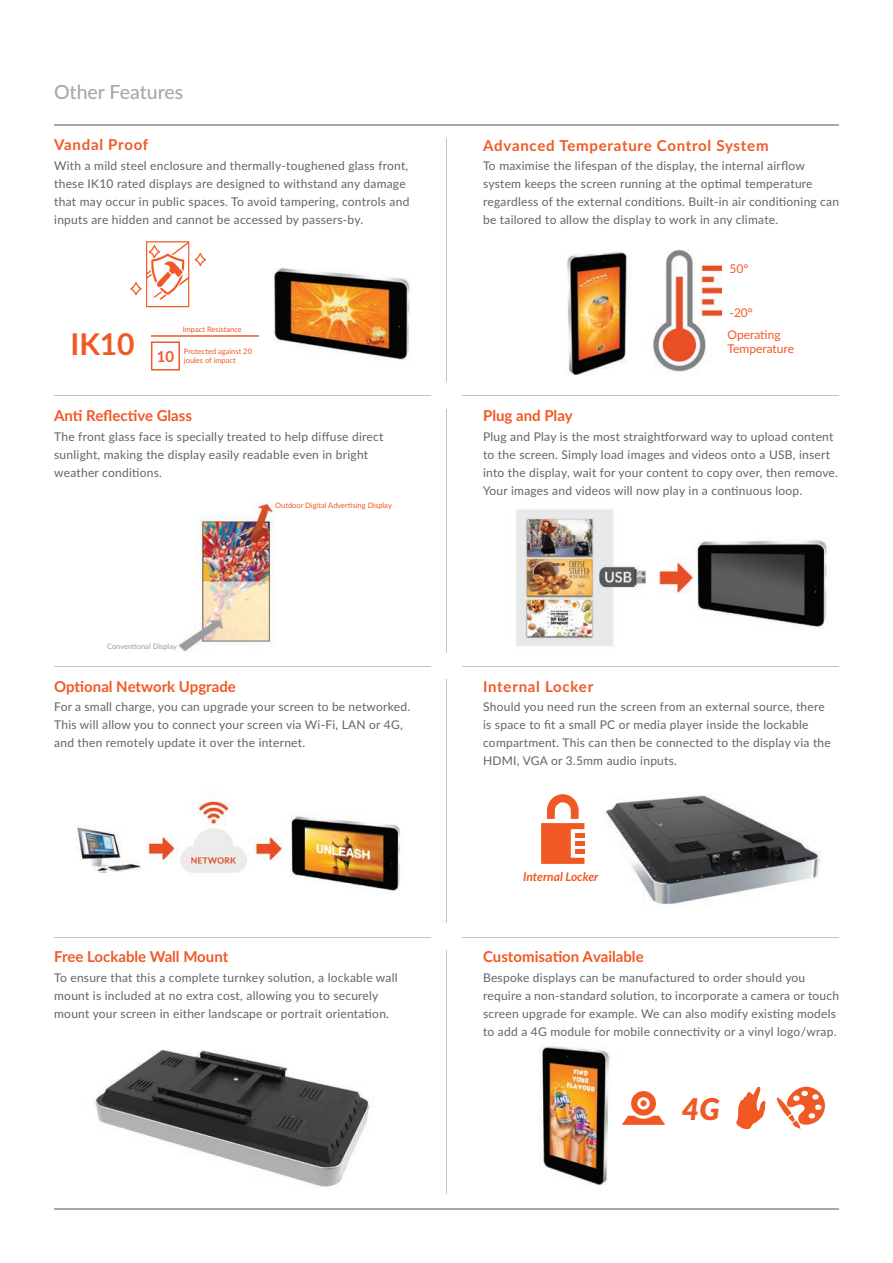
<style>
.page{position:relative;width:893px;height:1263px;background:#fff}
.page>*{position:absolute;margin:0;border:0;box-sizing:border-box;transform-origin:0 0}
.t1{font:700 30px "Lato";color:#f15924}
.t2{font:italic 900 30px "Lato";color:#f15924}
.t3{font:500 19.5px "Lato";color:#a6a8aa}
.t4{font:700 15px "Lato";color:#f15924}
.t5{font:700 15px "Lato";letter-spacing:.05em;color:#f15924}
.t6{font:12px/18px "Lato";letter-spacing:.02em;color:#646464}
.t7{font:12px/21.8px "Lato";color:#f15924}
.t8{font:italic 700 12px "Lato";color:#f15924}
.t9{font:7.5px/9px "Lato";color:#f15924}
.t10{font:7.5px "Lato";color:#9b9c9f}
</style>
<div class="page">
<img style="left:178px;top:502px;width:97px;height:150px">
<img style="left:273px;top:267px;width:138px;height:93px">
<img style="left:653px;top:249px;width:69px;height:124px">
<img style="left:567px;top:251px;width:62px;height:124px">
<hr style="left:54px;top:124px;width:785px;height:2px;background:#a6a8aa">
<hr style="left:54px;top:1208px;width:785px;height:1px;background:#a6a8aa">
<img style="left:584px;top:794px;width:237px;height:112px">
<img style="left:516px;top:509px;width:311px;height:138px">
<hr style="left:54px;top:666px;width:377px;height:1px;background:#c4c3c3">
<hr style="left:54px;top:395px;width:377px;height:1px;background:#c4c3c3">
<hr style="left:462px;top:666px;width:377px;height:1px;background:#c4c3c3">
<hr style="left:462px;top:395px;width:377px;height:1px;background:#c4c3c3">
<hr style="left:446px;top:139px;width:1px;height:243px;background:#c4c3c3">
<hr style="left:446px;top:409px;width:1px;height:244px;background:#c4c3c3">
<hr style="left:446px;top:680px;width:1px;height:243px;background:#c4c3c3">
<img style="left:539px;top:1046px;width:71px;height:139px">
<hr style="left:54px;top:937px;width:377px;height:1px;background:#c4c3c3">
<hr style="left:462px;top:937px;width:377px;height:1px;background:#c4c3c3">
<img style="left:77px;top:801px;width:323px;height:90px">
<svg style="left:541px;top:794px;width:43px;height:70px"></svg>
<hr style="left:446px;top:950px;width:1px;height:244px;background:#c4c3c3">
<div style="left:151px;top:341px;width:29px;height:29px;border:2px solid #f15924"></div>
<hr style="left:151px;top:335px;width:108px;height:2px;background:#f15924">
<svg style="left:777px;top:1086px;width:48px;height:43px"></svg>
<svg style="left:736px;top:1087px;width:29px;height:42px"></svg>
<svg style="left:622px;top:1091px;width:43px;height:34px"></svg>
<div style="left:640px;top:1100px;width:7px;height:6px;background:#f15924;border-radius:50%"></div>
<svg style="left:130px;top:241px;width:76px;height:66px"></svg>
<img style="left:92px;top:1050px;width:278px;height:137px">
<h2 class="t3" style="left:54px;top:77px;width:131px">Other Features</h2>
<p class="t5" style="left:54px;top:134px;width:96px">Vandal Proof</p>
<p class="t6" style="left:54px;top:156px;width:357px">With a mild steel enclosure and thermally-toughened glass front, these IK10 rated displays are designed to withstand any damage that may occur in public spaces. To avoid tampering, controls and inputs are hidden and cannot be accessed by passers-by.</p>
<h1 class="t1" style="left:70px;top:322px;width:66px">IK10</h1>
<p class="t4" style="left:157px;top:345px;width:19px">10</p>
<p class="t9" style="left:183px;top:324px;width:61px">Impact Resistance</p>
<p class="t9" style="left:184px;top:347px;width:70px">Protected against 20 joules of impact</p>
<p class="t5" style="left:483px;top:134px;width:287px">Advanced Temperature Control System</p>
<p class="t6" style="left:483px;top:156px;width:358px">To maximise the lifespan of the display, the internal airflow system keeps the screen running at the optimal temperature regardless of the external conditions. Built-in air conditioning can be tailored to allow the display to work in any climate.</p>
<p class="t7" style="left:730px;top:257px;width:20px">50°</p>
<p class="t7" style="left:727px;top:301px;width:55px">-20°<br>Operating</p>
<p class="t7" style="left:727px;top:337px;width:68px">Temperature</p>
<p class="t4" style="left:54px;top:405px;width:139px">Anti Reflective Glass</p>
<p class="t4" style="left:483px;top:405px;width:91px">Plug and Play</p>
<p class="t6" style="left:54px;top:427px;width:331px">The front glass face is specially treated to help diffuse direct sunlight, making the display easily readable even in bright weather conditions.</p>
<p class="t9" style="left:275px;top:501px;width:118px">Outdoor Digital Advertising Display</p>
<p class="t10" style="left:107px;top:641px;width:71px">Conventional Display</p>
<p class="t4" style="left:54px;top:675px;width:183px">Optional Network Upgrade</p>
<p class="t6" style="left:54px;top:697px;width:357px">For a small charge, you can upgrade your screen to be networked.<br>This will allow you to connect your screen via Wi-Fi, LAN or 4G, and then remotely update it over the internet.</p>
<p class="t6" style="left:483px;top:427px;width:356px">Plug and Play is the most straightforward way to upload content to the screen. Simply load images and videos onto a USB, insert into the display, wait for your content to copy over, then remove.<br>Your images and videos will now play in a continuous loop.</p>
<p class="t5" style="left:483px;top:675px;width:112px">Internal Locker</p>
<p class="t6" style="left:483px;top:697px;width:349px">Should you need run the screen from an external source, there is space to fit a small PC or media player inside the lockable compartment. This can then be connected to the display via the HDMI, VGA or 3.5mm audio inputs.</p>
<p class="t8" style="left:523px;top:868px;width:77px">Internal Locker</p>
<p class="t4" style="left:54px;top:946px;width:176px">Free Lockable Wall Mount</p>
<p class="t4" style="left:483px;top:946px;width:162px">Customisation Available</p>
<p class="t6" style="left:54px;top:968px;width:345px">To ensure that this a complete turnkey solution, a lockable wall mount is included at no extra cost, allowing you to securely mount your screen in either landscape or portrait orientation.</p>
<p class="t6" style="left:483px;top:968px;width:357px">Bespoke displays can be manufactured to order should you require a non-standard solution, to incorporate a camera or touch screen upgrade for example. We can also modify existing models to add a 4G module for mobile connectivity or a vinyl logo/wrap.</p>
<h1 class="t2" style="left:682px;top:1086px;width:39px">4G</h1>
</div>
